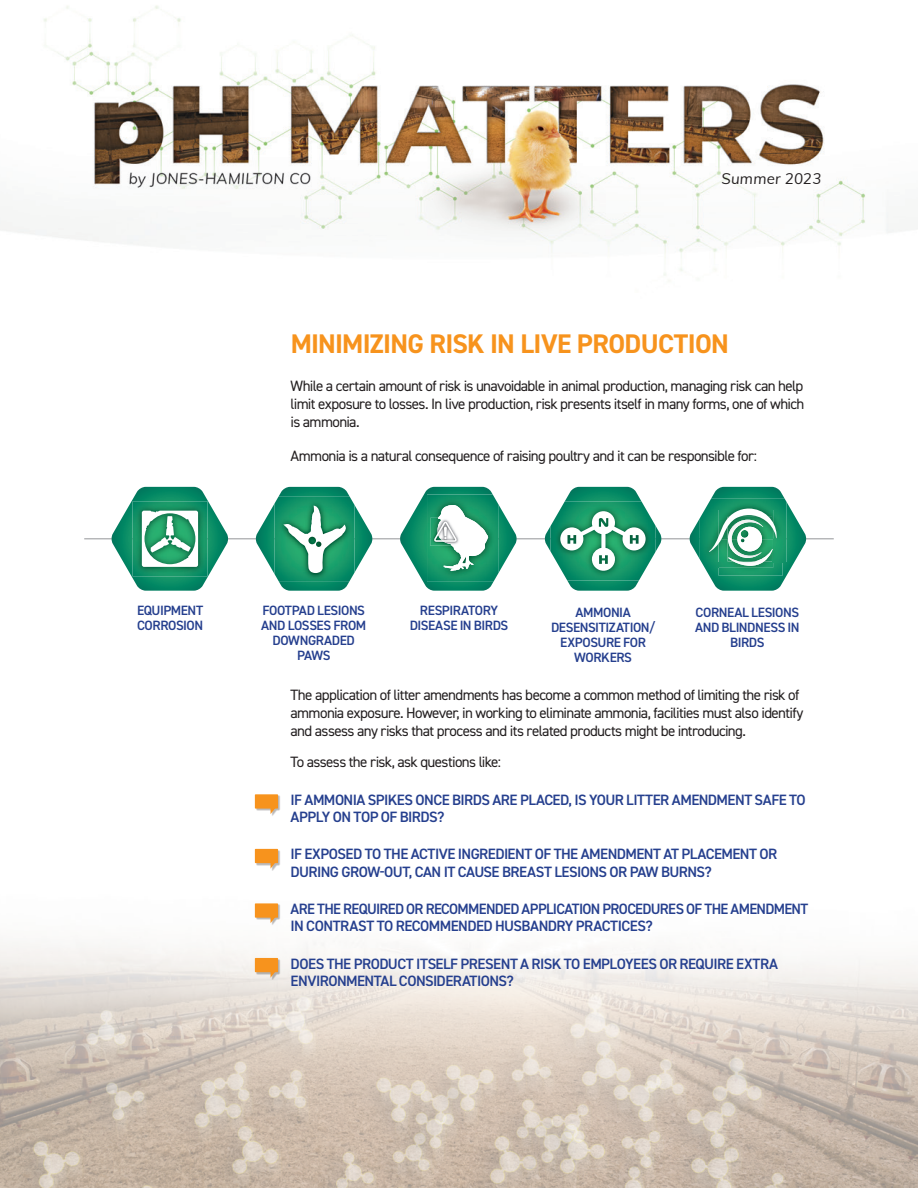
<style>
.page{position:relative;width:918px;height:1188px;background:#fff}
.page>*{position:absolute;margin:0;border:0;box-sizing:border-box;transform-origin:0 0}
.t1{font:700 27px "DIN2014";letter-spacing:-.025em;color:#f7931d}
.t2{font:15px/18px "DIN2014";letter-spacing:-.04em;color:#231f20;text-align:justify}
.t3{font:600 15px/17.2px "DIN2014";letter-spacing:-.035em;color:#253f8e}
.t4{font:italic 15px "Muli";letter-spacing:.015em;color:#231f20}
.t5{font:600 13.5px/15px "DIN2014";letter-spacing:-.03em;color:#253f8e;text-align:center}
</style>
<div class="page">
<img style="left:0;top:5px;width:918px;height:276px">
<img style="left:0;top:804px;width:918px;height:384px">
<hr style="left:84px;top:538px;width:750px;height:1px;background:#939598">
<svg style="left:689px;top:487px;width:118px;height:104px"></svg>
<svg style="left:111px;top:487px;width:117px;height:104px"></svg>
<svg style="left:544px;top:487px;width:118px;height:104px"></svg>
<svg style="left:255px;top:487px;width:118px;height:104px"></svg>
<svg style="left:400px;top:487px;width:117px;height:104px"></svg>
<div style="left:256px;top:795px;width:25px;height:21px;background:#231f20;opacity:.32"></div>
<div style="left:255px;top:794px;width:23px;height:15px;background:#f7931d"></div>
<svg style="left:271px;top:808px;width:6px;height:6px"></svg>
<div style="left:256px;top:850px;width:25px;height:21px;background:#231f20;opacity:.32"></div>
<div style="left:255px;top:849px;width:23px;height:14px;background:#f7931d"></div>
<svg style="left:271px;top:863px;width:6px;height:6px"></svg>
<div style="left:256px;top:904px;width:25px;height:21px;background:#231f20;opacity:.32"></div>
<div style="left:255px;top:903px;width:23px;height:15px;background:#f7931d"></div>
<svg style="left:271px;top:917px;width:6px;height:6px"></svg>
<div style="left:256px;top:959px;width:25px;height:21px;background:#231f20;opacity:.32"></div>
<div style="left:255px;top:958px;width:23px;height:14px;background:#f7931d"></div>
<svg style="left:271px;top:972px;width:6px;height:6px"></svg>
<p class="t4" style="left:721px;top:168px;width:101px">Summer 2023</p>
<p class="t5" style="left:137px;top:602px;width:68px">EQUIPMENT</p>
<p class="t5" style="left:137px;top:617px;width:68px">CORROSION</p>
<p class="t1" style="left:291px;top:326px;width:440px">MINIMIZING RISK IN LIVE PRODUCTION</p>
<p class="t2" style="left:291px;top:376px;width:515px">While a certain amount of risk is unavoidable in animal production, managing risk can help limit exposure to losses. In live production, risk presents itself in many forms, one of which is ammonia.</p>
<p class="t2" style="left:291px;top:447px;width:468px">Ammonia is a natural consequence of raising poultry and it can be responsible for:</p>
<p class="t5" style="left:261px;top:602px;width:107px">FOOTPAD LESIONS<br>AND LOSSES FROM<br>DOWNGRADED<br>PAWS</p>
<p class="t5" style="left:420px;top:602px;width:80px">RESPIRATORY</p>
<p class="t5" style="left:410px;top:617px;width:100px">DISEASE IN BIRDS</p>
<p class="t5" style="left:576px;top:604px;width:57px">AMMONIA</p>
<p class="t5" style="left:551px;top:619px;width:106px">DESENSITIZATION/<br>EXPOSURE FOR<br>WORKERS</p>
<p class="t5" style="left:695px;top:604px;width:106px">CORNEAL LESIONS<br>AND BLINDNESS IN<br>BIRDS</p>
<p class="t2" style="left:291px;top:685px;width:515px;text-align:left">The application of litter amendments has become a common method of limiting the risk of ammonia exposure. However, in working to eliminate ammonia, facilities must also identify and assess any risks that process and its related products might be introducing.</p>
<p class="t2" style="left:291px;top:753px;width:212px">To assess the risk, ask questions like:</p>
<p class="t3" style="left:291px;top:791px;width:517px">IF AMMONIA SPIKES ONCE BIRDS ARE PLACED, IS YOUR LITTER AMENDMENT SAFE TO<br>APPLY ON TOP OF BIRDS?</p>
<p class="t3" style="left:291px;top:845px;width:488px">IF EXPOSED TO THE ACTIVE INGREDIENT OF THE AMENDMENT AT PLACEMENT OR<br>DURING GROW-OUT, CAN IT CAUSE BREAST LESIONS OR PAW BURNS?</p>
<p class="t3" style="left:291px;top:900px;width:519px">ARE THE REQUIRED OR RECOMMENDED APPLICATION PROCEDURES OF THE AMENDMENT<br>IN CONTRAST TO RECOMMENDED HUSBANDRY PRACTICES?</p>
<p class="t3" style="left:291px;top:955px;width:489px">DOES THE PRODUCT ITSELF PRESENT A RISK TO EMPLOYEES OR REQUIRE EXTRA</p>
<p class="t3" style="left:291px;top:972px;width:225px">ENVIRONMENTAL CONSIDERATIONS?</p>
</div>
